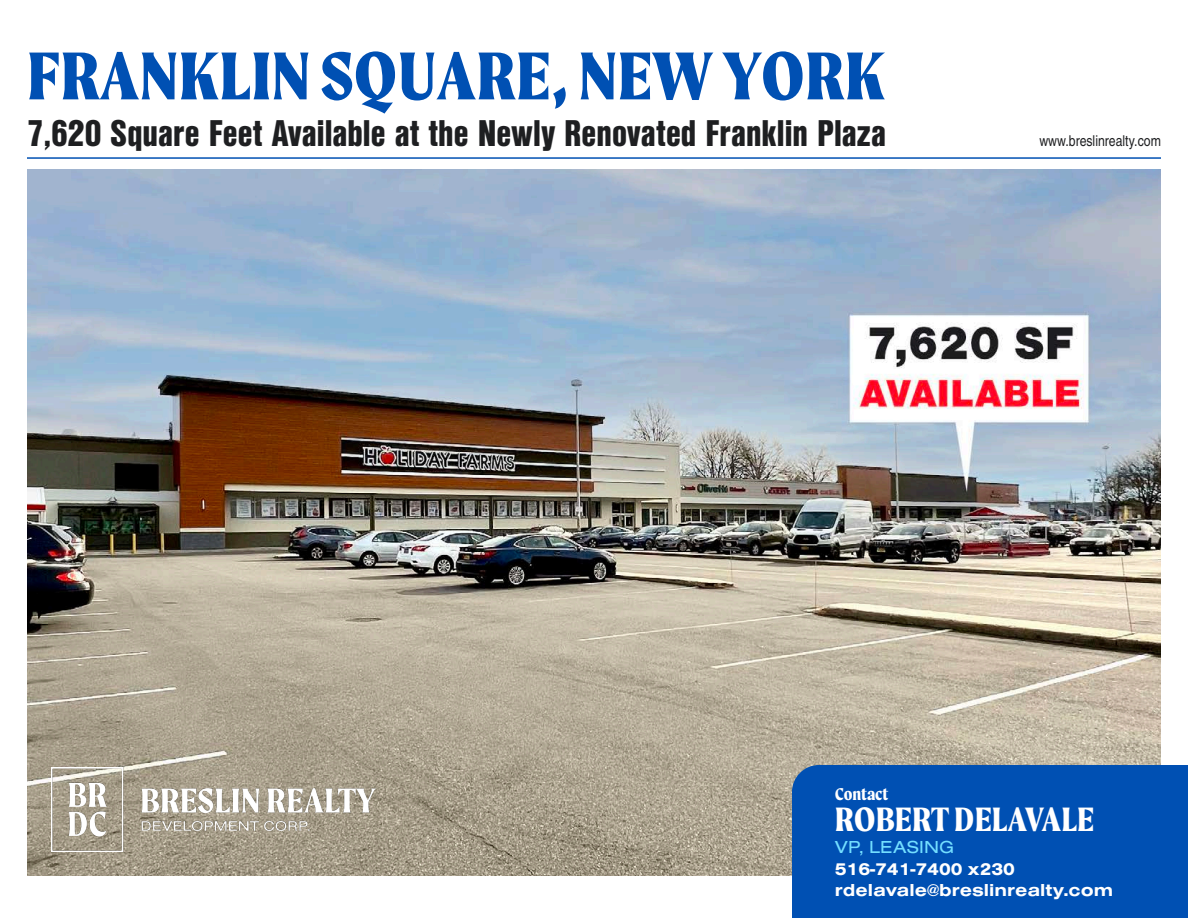
<style>
.page{position:relative;width:1188px;height:918px;background:#fff}
.page>*{position:absolute;margin:0;border:0;box-sizing:border-box;transform-origin:0 0}
.t1{font:800 72px "Moret";color:#0050b3}
.t2{font:900 36px "Nimbus San Con L";color:#1e1f21}
.t3{font:700 36px "Moret";color:#fff}
.t4{font:700 18px "Nimbus San Ext";color:#fff}
.t5{font:18px "Nimbus San Ext";color:#73deff}
.t6{font:700 18px "Moret";color:#fff}
.t7{font:15px "Nimbus San Con L";color:#1e1f21}
</style>
<div class="page">
<img style="left:27px;top:169px;width:1134px;height:707px">
<div style="left:792px;top:765px;width:396px;height:153px;background:#0050b3"></div>
<img style="left:52px;top:767px;width:324px;height:85px">
<hr style="left:27px;top:157px;width:1134px;height:2px;background:#0050b3">
<p class="t1" style="left:27px;top:33px;width:860px">FRANKLIN SQUARE, NEW YORK</p>
<p class="t2" style="left:27px;top:106px;width:861px">7,620 Square Feet Available at the Newly Renovated Franklin Plaza</p>
<p class="t7" style="left:1039px;top:130px;width:123px">www.breslinrealty.com</p>
<p class="t6" style="left:835px;top:783px;width:55px">Contact</p>
<p class="t3" style="left:835px;top:799px;width:261px">ROBERT DELAVALE</p>
<p class="t5" style="left:835px;top:835px;width:121px">VP, LEASING</p>
<p class="t4" style="left:835px;top:857px;width:182px">516-741-7400 x230</p>
<p class="t4" style="left:835px;top:878px;width:280px">rdelavale@breslinrealty.com</p>
</div>
